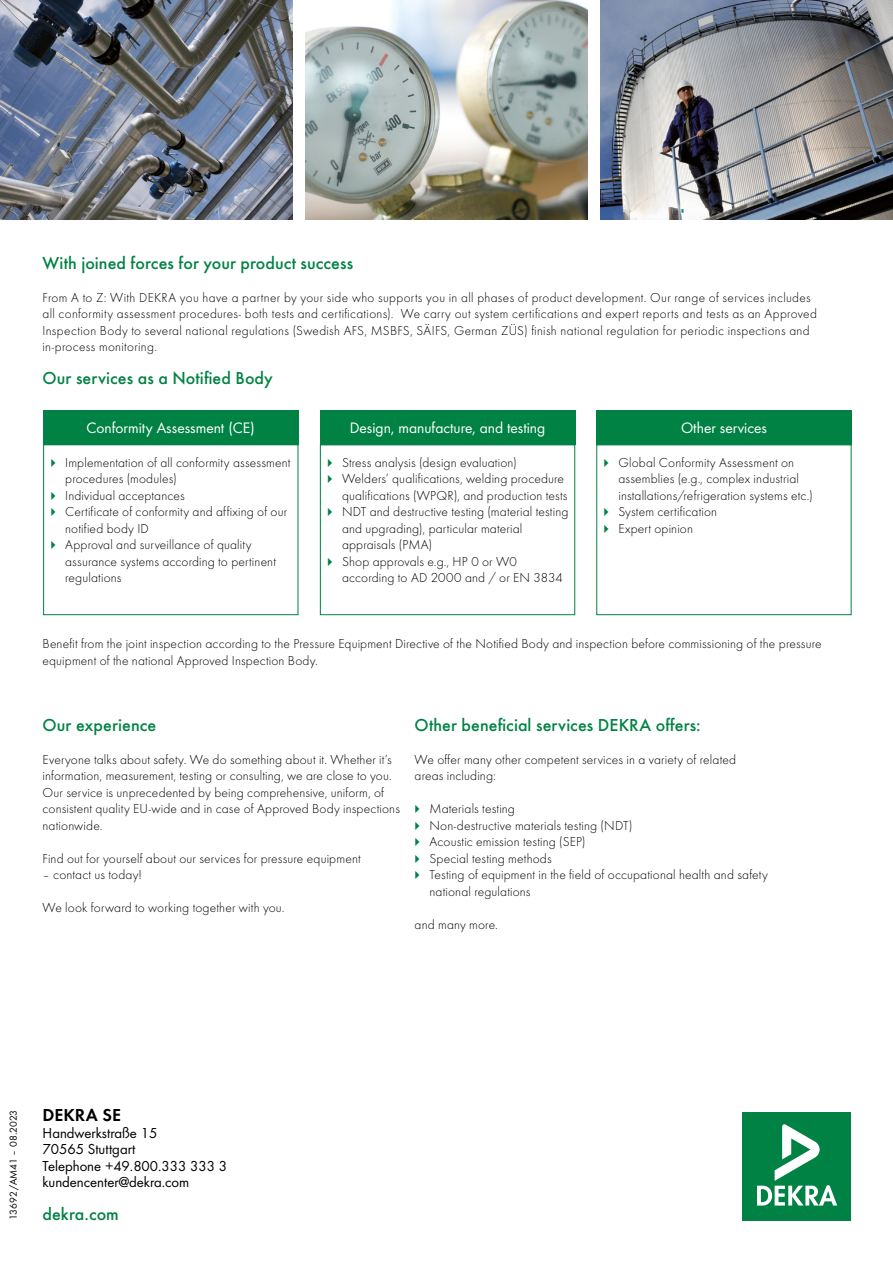
<style>
.page{position:relative;width:893px;height:1263px;background:#fff}
.page>*{position:absolute;margin:0;border:0;box-sizing:border-box;transform-origin:0 0}
.t1{font:500 18px "Futura";letter-spacing:.005em;color:#008244}
.t2{font:18px "Futura Dem";color:#000}
.t3{font:15.75px "Futura Boo";color:#fff}
.t4{font:15px/16.5px "Futura Boo";color:#000}
.t5{font:300 13.5px/16.5px "Futura";letter-spacing:.015em;color:#000}
.t6{font:10.5px "Futura Boo";color:#000}
</style>
<div class="page">
<div style="left:742px;top:1112px;width:108px;height:108px;background:#008244"></div>
<svg style="left:757px;top:1124px;width:80px;height:81px"></svg>
<img style="left:0;top:0;width:292px;height:219px">
<img style="left:305px;top:0;width:283px;height:219px">
<img style="left:601px;top:0;width:292px;height:219px">
<div style="left:43px;top:410px;width:255px;height:34px;background:#008244"></div>
<div style="left:43px;top:444px;width:255px;height:171px;border:1px solid #008244"></div>
<div style="left:320px;top:410px;width:255px;height:34px;background:#008244"></div>
<div style="left:320px;top:444px;width:255px;height:171px;border:1px solid #008244"></div>
<div style="left:596px;top:410px;width:255px;height:34px;background:#008244"></div>
<div style="left:596px;top:444px;width:255px;height:171px;border:1px solid #008244"></div>
<h1 class="t1" style="left:43px;top:252px;width:312px">With joined forces for your product success</h1>
<p class="t5" style="left:43px;top:289px;width:776px">From A to Z: With DEKRA you have a partner by your side who supports you in all phases of product development. Our range of services includes all conformity assessment procedures- both tests and certifications). We carry out system certifications and expert reports and tests as an Approved Inspection Body to several national regulations (Swedish AFS, MSBFS, SÄIFS, German ZÜS) finish national regulation for periodic inspections and in-process monitoring.</p>
<h1 class="t1" style="left:43px;top:367px;width:232px">Our services as a Notified Body</h1>
<p class="t3" style="left:87px;top:417px;width:170px">Conformity Assessment (CE)</p>
<p class="t5" style="left:65px;top:454px;width:227px">Implementation of all conformity assessment procedures (modules)<br>Individual acceptances<br>Certificate of conformity and affixing of our notified body ID<br>Approval and surveillance of quality assurance systems according to pertinent regulations</p>
<p class="t3" style="left:350px;top:417px;width:197px">Design, manufacture, and testing</p>
<p class="t5" style="left:342px;top:454px;width:228px">Stress analysis (design evaluation)<br>Welders’ qualifications, welding procedure qualifications (WPQR), and production tests NDT and destructive testing (material testing and upgrading), particular material appraisals (PMA)<br>Shop approvals e.g., HP 0 or W0 according to AD 2000 and / or EN 3834</p>
<p class="t3" style="left:681px;top:417px;width:87px">Other services</p>
<p class="t5" style="left:618px;top:454px;width:196px">Global Conformity Assessment on assemblies (e.g., complex industrial installations/refrigeration systems etc.)<br>System certification<br>Expert opinion</p>
<p class="t5" style="left:43px;top:635px;width:781px">Benefit from the joint inspection according to the Pressure Equipment Directive of the Notified Body and inspection before commissioning of the pressure equipment of the national Approved Inspection Body.</p>
<h1 class="t1" style="left:43px;top:714px;width:115px">Our experience</h1>
<p class="t5" style="left:43px;top:751px;width:359px">Everyone talks about safety. We do something about it. Whether it‘s information, measurement, testing or consulting, we are close to you.<br>Our service is unprecedented by being comprehensive, uniform, of consistent quality EU-wide and in case of Approved Body inspections nationwide.</p>
<p class="t5" style="left:43px;top:850px;width:320px">Find out for yourself about our services for pressure equipment</p>
<p class="t5" style="left:43px;top:866px;width:101px">– contact us today!</p>
<p class="t5" style="left:43px;top:899px;width:244px">We look forward to working together with you.</p>
<h1 class="t1" style="left:415px;top:714px;width:287px">Other beneficial services DEKRA offers:</h1>
<p class="t5" style="left:415px;top:751px;width:323px">We offer many other competent services in a variety of related areas including:</p>
<p class="t5" style="left:429px;top:800px;width:340px">Materials testing<br>Non-destructive materials testing (NDT)<br>Acoustic emission testing (SEP)<br>Special testing methods<br>Testing of equipment in the field of occupational health and safety national regulations</p>
<p class="t5" style="left:415px;top:916px;width:85px">and many more.</p>
<p class="t6" style="left:6px;top:1220px;width:112px;rotate:-90deg">13692/AM41 – 08.2023</p>
<h1 class="t2" style="left:43px;top:1102px;width:80px">DEKRA SE</h1>
<p class="t4" style="left:43px;top:1124px;width:186px">Handwerkstraße 15<br>70565 Stuttgart<br>Telephone +49.800.333 333 3 kundencenter@dekra.com</p>
<h1 class="t1" style="left:43px;top:1204px;width:78px">dekra.com</h1>
</div>
